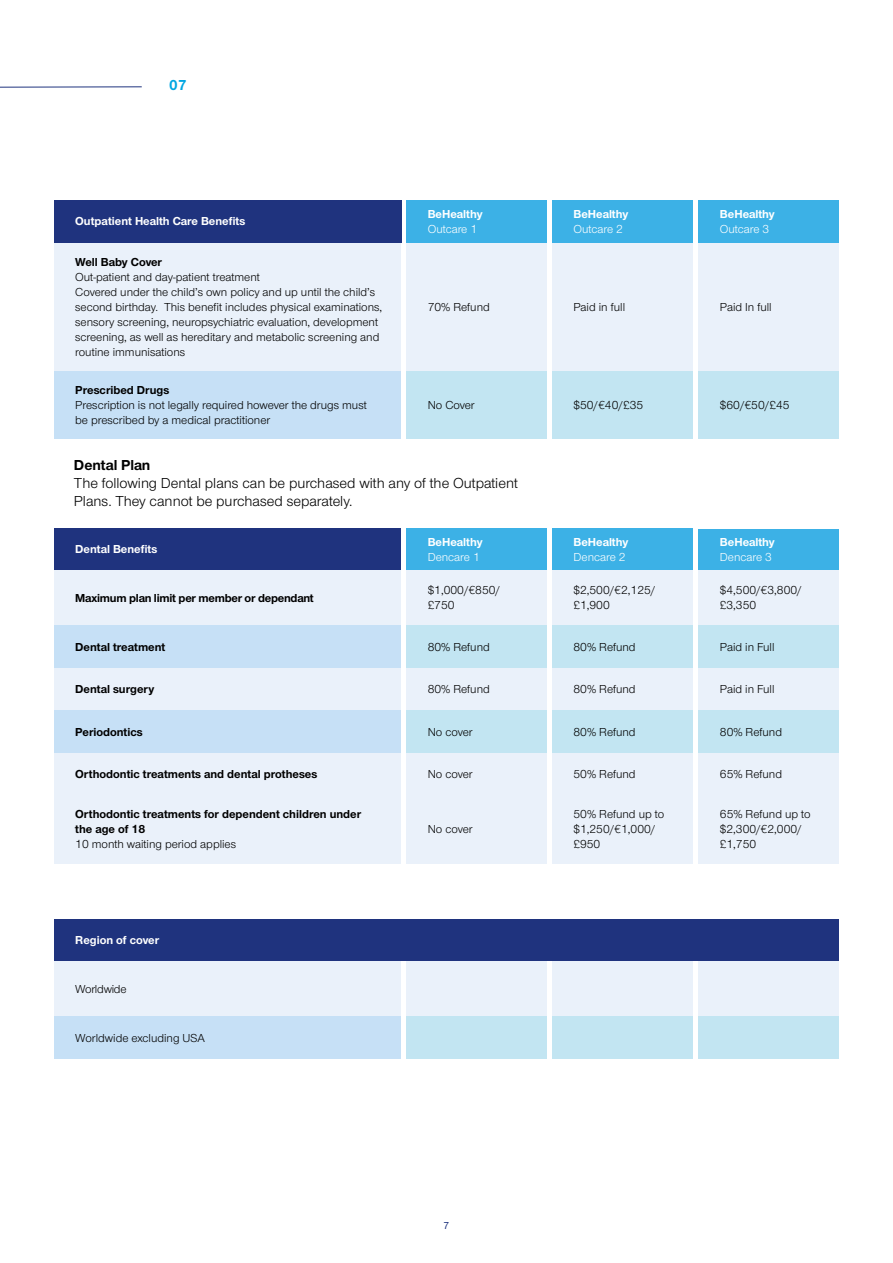
<style>
.page{position:relative;width:893px;height:1263px;background:#fff}
.page>*{position:absolute;margin:0;border:0;box-sizing:border-box;transform-origin:0 0}
.t1{font:15px/18px "UHC Sans";color:#000}
.t2{font:700 15px "UHC Sans";color:#000}
.t3{font:700 15px "UHC Sans";color:#00a6e2}
.t4{font:12px/15px "UHC Sans";color:#000}
.t5{font:700 12px "UHC Sans";color:#000}
.t6{font:700 12px "UHC Sans";color:#fff}
.t7{font:12px "UHC Sans";color:#010202}
.t8{font:12px "UHC Sans";color:#fff}
.t9{font:700 12px "UHC Sans";letter-spacing:-.02em;color:#000}
.t10{font:12px "UHC Sans";letter-spacing:-.02em;color:#000}
.t11{font:10.5px "UHC Sans";color:#1f337e}
</style>
<div class="page">
<svg style="left:0;top:86px;width:142px;height:2px"></svg>
<div style="left:54px;top:528px;width:347px;height:42px;background:#1f337e"></div>
<div style="left:406px;top:528px;width:141px;height:42px;background:#3cb1e6"></div>
<div style="left:552px;top:528px;width:141px;height:42px;background:#3cb1e6"></div>
<div style="left:699px;top:529px;width:140px;height:42px;background:#3cb1e6"></div>
<div style="left:54px;top:570px;width:347px;height:55px;background:#eaf1fa"></div>
<div style="left:406px;top:570px;width:141px;height:55px;background:#eaf1fa"></div>
<div style="left:552px;top:570px;width:141px;height:55px;background:#eaf1fa"></div>
<div style="left:699px;top:570px;width:140px;height:55px;background:#eaf1fa"></div>
<div style="left:54px;top:625px;width:347px;height:43px;background:#c6e0f6"></div>
<div style="left:406px;top:625px;width:141px;height:43px;background:#c2e5f2"></div>
<div style="left:552px;top:625px;width:141px;height:43px;background:#c2e5f2"></div>
<div style="left:699px;top:625px;width:140px;height:43px;background:#c2e5f2"></div>
<div style="left:54px;top:668px;width:347px;height:42px;background:#eaf1fa"></div>
<div style="left:406px;top:668px;width:141px;height:42px;background:#eaf1fa"></div>
<div style="left:552px;top:668px;width:141px;height:42px;background:#eaf1fa"></div>
<div style="left:699px;top:668px;width:140px;height:42px;background:#eaf1fa"></div>
<div style="left:54px;top:710px;width:347px;height:43px;background:#c6e0f6"></div>
<div style="left:406px;top:710px;width:141px;height:43px;background:#c2e5f2"></div>
<div style="left:552px;top:710px;width:141px;height:43px;background:#c2e5f2"></div>
<div style="left:699px;top:710px;width:140px;height:43px;background:#c2e5f2"></div>
<div style="left:54px;top:753px;width:347px;height:42px;background:#eaf1fa"></div>
<div style="left:406px;top:753px;width:141px;height:42px;background:#eaf1fa"></div>
<div style="left:552px;top:753px;width:141px;height:42px;background:#eaf1fa"></div>
<div style="left:699px;top:753px;width:140px;height:42px;background:#eaf1fa"></div>
<div style="left:54px;top:795px;width:347px;height:68px;background:#eaf1fa"></div>
<div style="left:406px;top:795px;width:141px;height:68px;background:#eaf1fa"></div>
<div style="left:552px;top:795px;width:141px;height:68px;background:#eaf1fa"></div>
<div style="left:699px;top:795px;width:140px;height:68px;background:#eaf1fa"></div>
<div style="left:54px;top:371px;width:347px;height:68px;background:#c6e0f6"></div>
<div style="left:54px;top:243px;width:347px;height:128px;background:#eaf1fa"></div>
<div style="left:406px;top:371px;width:141px;height:68px;background:#c2e5f2"></div>
<div style="left:406px;top:243px;width:141px;height:128px;background:#eaf1fa"></div>
<div style="left:552px;top:371px;width:141px;height:68px;background:#c2e5f2"></div>
<div style="left:552px;top:243px;width:141px;height:128px;background:#eaf1fa"></div>
<div style="left:699px;top:371px;width:140px;height:68px;background:#c2e5f2"></div>
<div style="left:699px;top:243px;width:140px;height:128px;background:#eaf1fa"></div>
<div style="left:54px;top:200px;width:348px;height:43px;background:#1f337e"></div>
<div style="left:406px;top:200px;width:141px;height:43px;background:#3cb1e6"></div>
<div style="left:552px;top:200px;width:141px;height:43px;background:#3cb1e6"></div>
<div style="left:699px;top:201px;width:140px;height:42px;background:#3cb1e6"></div>
<div style="left:54px;top:919px;width:785px;height:42px;background:#1f337e"></div>
<div style="left:54px;top:961px;width:347px;height:55px;background:#eaf1fa"></div>
<div style="left:406px;top:961px;width:141px;height:55px;background:#eaf1fa"></div>
<div style="left:552px;top:961px;width:141px;height:55px;background:#eaf1fa"></div>
<div style="left:699px;top:961px;width:140px;height:55px;background:#eaf1fa"></div>
<div style="left:54px;top:1016px;width:347px;height:43px;background:#c6e0f6"></div>
<div style="left:406px;top:1016px;width:141px;height:43px;background:#c2e5f2"></div>
<div style="left:552px;top:1016px;width:141px;height:43px;background:#c2e5f2"></div>
<div style="left:699px;top:1016px;width:140px;height:43px;background:#c2e5f2"></div>
<p class="t3" style="left:169px;top:75px;width:19px">07</p>
<p class="t6" style="left:75px;top:213px;width:172px">Outpatient Health Care Benefits</p>
<p class="t5" style="left:75px;top:254px;width:88px">Well Baby Cover</p>
<p class="t4" style="left:75px;top:269px;width:186px">Out-patient and day-patient treatment</p>
<p class="t4" style="left:75px;top:284px;width:309px">Covered under the child’s own policy and up until the child’s second birthday. This benefit includes physical examinations, sensory screening, neuropsychiatric evaluation, development screening, as well as hereditary and metabolic screening and routine immunisations</p>
<p class="t5" style="left:75px;top:382px;width:96px">Prescribed Drugs</p>
<p class="t4" style="left:75px;top:397px;width:293px">Prescription is not legally required however the drugs must</p>
<p class="t4" style="left:75px;top:412px;width:196px">be prescribed by a medical practitioner</p>
<p class="t6" style="left:428px;top:206px;width:56px">BeHealthy</p>
<p class="t8" style="left:428px;top:221px;width:51px">Outcare 1</p>
<p class="t4" style="left:428px;top:299px;width:64px">70% Refund</p>
<p class="t4" style="left:428px;top:397px;width:48px">No Cover</p>
<p class="t2" style="left:74px;top:455px;width:78px">Dental Plan</p>
<p class="t1" style="left:74px;top:474px;width:446px">The following Dental plans can be purchased with any of the Outpatient<br>Plans. They cannot be purchased separately.</p>
<p class="t6" style="left:75px;top:541px;width:84px">Dental Benefits</p>
<p class="t6" style="left:428px;top:533px;width:56px">BeHealthy</p>
<p class="t8" style="left:428px;top:549px;width:54px">Dencare 1</p>
<p class="t9" style="left:75px;top:590px;width:240px">Maximum plan limit per member or dependant</p>
<p class="t4" style="left:428px;top:582px;width:74px">$1,000/€850/</p>
<p class="t4" style="left:428px;top:597px;width:28px">£750</p>
<p class="t6" style="left:573px;top:206px;width:56px">BeHealthy</p>
<p class="t8" style="left:573px;top:221px;width:51px">Outcare 2</p>
<p class="t4" style="left:573px;top:299px;width:53px">Paid in full</p>
<p class="t4" style="left:573px;top:397px;width:71px">$50/€40/£35</p>
<p class="t6" style="left:573px;top:533px;width:56px">BeHealthy</p>
<p class="t8" style="left:573px;top:549px;width:54px">Dencare 2</p>
<p class="t4" style="left:573px;top:582px;width:84px">$2,500/€2,125/</p>
<p class="t4" style="left:573px;top:597px;width:38px">£1,900</p>
<p class="t6" style="left:720px;top:206px;width:56px">BeHealthy</p>
<p class="t8" style="left:720px;top:222px;width:51px">Outcare 3</p>
<p class="t4" style="left:720px;top:299px;width:53px">Paid In full</p>
<p class="t4" style="left:720px;top:397px;width:71px">$60/€50/£45</p>
<p class="t6" style="left:720px;top:534px;width:56px">BeHealthy</p>
<p class="t8" style="left:720px;top:549px;width:54px">Dencare 3</p>
<p class="t4" style="left:720px;top:582px;width:84px">$4,500/€3,800/</p>
<p class="t4" style="left:720px;top:597px;width:38px">£3,350</p>
<p class="t5" style="left:75px;top:638px;width:92px">Dental treatment</p>
<p class="t4" style="left:428px;top:639px;width:64px">80% Refund</p>
<p class="t4" style="left:573px;top:639px;width:64px">80% Refund</p>
<p class="t4" style="left:720px;top:639px;width:56px">Paid in Full</p>
<p class="t5" style="left:75px;top:681px;width:81px">Dental surgery</p>
<p class="t4" style="left:428px;top:681px;width:64px">80% Refund</p>
<p class="t4" style="left:573px;top:681px;width:64px">80% Refund</p>
<p class="t4" style="left:720px;top:681px;width:56px">Paid in Full</p>
<p class="t5" style="left:75px;top:723px;width:69px">Periodontics</p>
<p class="t7" style="left:428px;top:724px;width:46px">No cover</p>
<p class="t7" style="left:573px;top:724px;width:64px">80% Refund</p>
<p class="t4" style="left:720px;top:724px;width:64px">80% Refund</p>
<p class="t5" style="left:75px;top:766px;width:244px">Orthodontic treatments and dental protheses</p>
<p class="t4" style="left:428px;top:766px;width:46px">No cover</p>
<p class="t4" style="left:573px;top:766px;width:64px">50% Refund</p>
<p class="t4" style="left:720px;top:766px;width:64px">65% Refund</p>
<p class="t5" style="left:75px;top:806px;width:287px">Orthodontic treatments for dependent children under</p>
<p class="t5" style="left:75px;top:821px;width:72px">the age of 18</p>
<p class="t4" style="left:75px;top:836px;width:162px">10 month waiting period applies</p>
<p class="t7" style="left:573px;top:807px;width:92px">50% Refund up to</p>
<p class="t7" style="left:573px;top:822px;width:84px">$1,250/€1,000/</p>
<p class="t7" style="left:573px;top:837px;width:28px">£950</p>
<p class="t4" style="left:720px;top:806px;width:92px">65% Refund up to</p>
<p class="t4" style="left:720px;top:821px;width:84px">$2,300/€2,000/</p>
<p class="t4" style="left:720px;top:836px;width:38px">£1,750</p>
<p class="t7" style="left:428px;top:822px;width:46px">No cover</p>
<p class="t6" style="left:75px;top:932px;width:85px">Region of cover</p>
<p class="t10" style="left:75px;top:981px;width:53px">Worldwide</p>
<p class="t4" style="left:75px;top:1030px;width:131px">Worldwide excluding USA</p>
<p class="t11" style="left:443px;top:1219px;width:7px">7</p>
</div>
